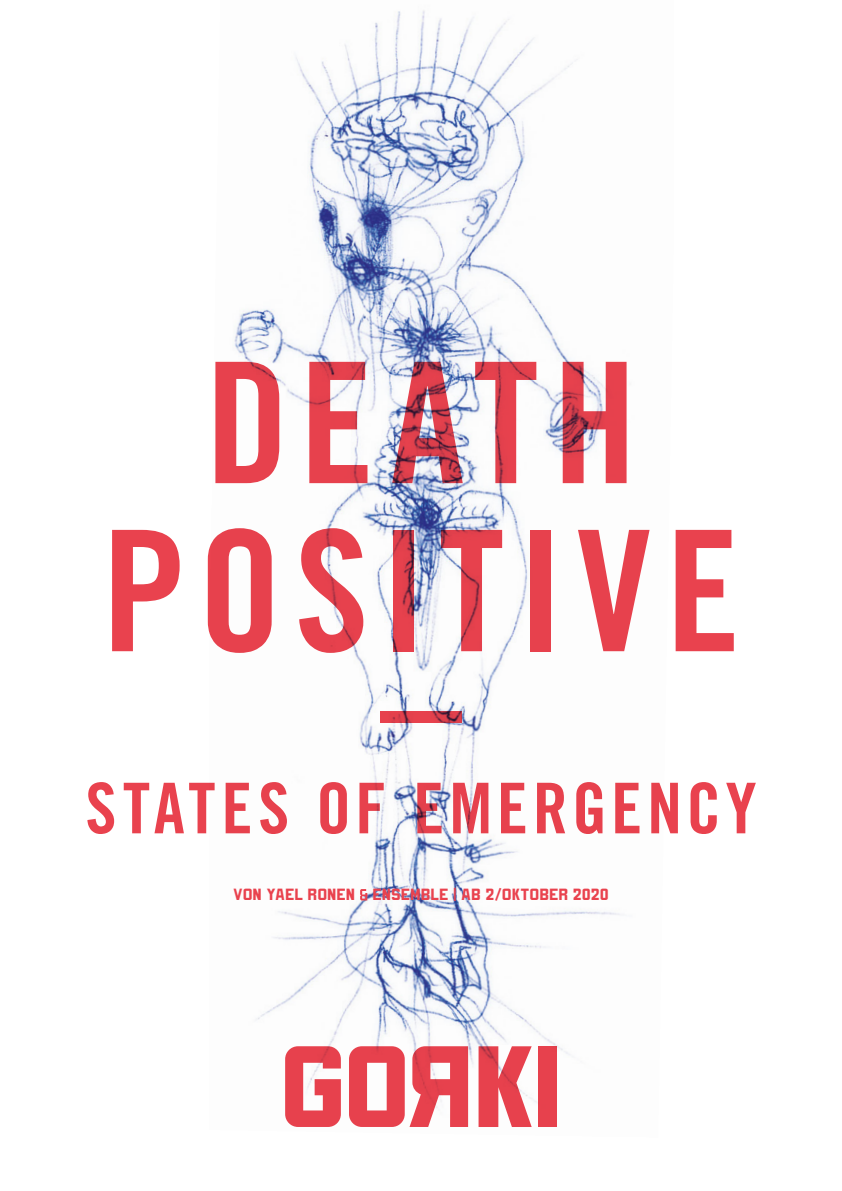
<style>
.page{position:relative;width:842px;height:1191px;background:#fff}
.page>*{position:absolute;margin:0;border:0;box-sizing:border-box;transform-origin:0 0}
.t1{font:168px/168px "Trade Gothic LT Com Bd Cn 20";letter-spacing:.075em;color:#e9424e;text-align:center}
.t2{font:163px "Trade Gothic LT Com Bd Cn 20";color:#e9424e}
.t3{font:70px "Trade Gothic LT Com Bd Cn 20";letter-spacing:.065em;color:#e9424e}
.t4{font:18px "Rodchenko Grotesk ML";letter-spacing:.035em;color:#e9424e}
</style>
<div class="page">
<img style="left:234px;top:10px;width:386px;height:1117px">
<svg style="left:360px;top:889px;width:8px;height:11px"></svg>
<h1 class="t1" style="left:102px;top:338px;width:640px">DEATH<br>POSITIVE</h1>
<h2 class="t2" style="left:380px;top:604px;width:83px">–</h2>
<h3 class="t3" style="left:85px;top:766px;width:673px">STATES OF EMERGENCY</h3>
<p class="t4" style="left:233px;top:885px;width:377px">VON YAEL RONEN ENSEMBLE | AB 2/OKTOBER 2020</p>
</div>
